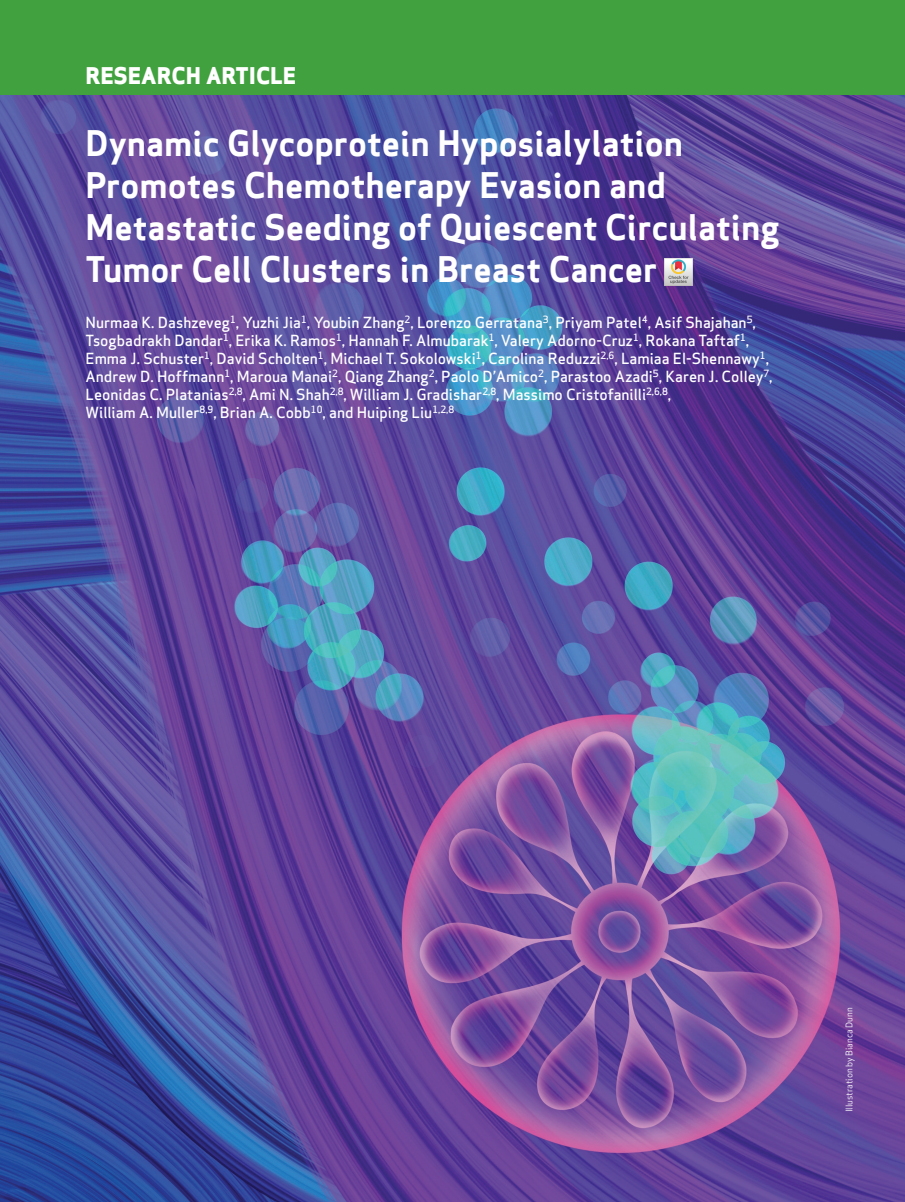
<style>
.page{position:relative;width:905px;height:1202px;background:#fff}
.page>*{position:absolute;margin:0;border:0;box-sizing:border-box;transform-origin:0 0}
.t1{font:700 34.5px/42px "Apex Sans";color:#fff}
.t2{font:800 22.5px "Apex Sans";color:#fff}
.t3{font:500 15px/18px "Apex Sans";color:#fff}
.t4{font:9px "Apex Sans";letter-spacing:-.005em;color:#fff}
</style>
<div class="page">
<img style="left:0;top:94px;width:904px;height:1108px">
<div style="left:0;top:0;width:903px;height:94px;background:#40a13e"></div>
<div style="left:879px;top:0;width:25px;height:94px;background:#40a13e"></div>
<img style="left:665px;top:258px;width:27px;height:27px">
<h2 class="t2" style="left:86px;top:61px;width:212px">RESEARCH ARTICLE</h2>
<h1 class="t1" style="left:86px;top:122px;width:695px">Dynamic Glycoprotein Hyposialylation Promotes Chemotherapy Evasion and Metastatic Seeding of Quiescent Circulating Tumor Cell Clusters in Breast Cancer</h1>
<p class="t3" style="left:86px;top:311px;width:688px">Nurmaa K. Dashzeveg<sup>1</sup>, Yuzhi Jia<sup>1</sup>, Youbin Zhang<sup>2</sup>, Lorenzo Gerratana<sup>3</sup>, Priyam Patel<sup>4</sup>, Asif Shajahan<sup>5</sup>, Tsogbadrakh Dandar<sup>1</sup>, Erika K. Ramos<sup>1</sup>, Hannah F. Almubarak<sup>1</sup>, Valery Adorno-Cruz<sup>1</sup>, Rokana Taftaf<sup>1</sup>, Emma J. Schuster<sup>1</sup>, David Scholten<sup>1</sup>, Michael T. Sokolowski<sup>1</sup>, Carolina Reduzzi<sup>2,6</sup>, Lamiaa El-Shennawy<sup>1</sup>, Andrew D. Hoffmann<sup>1</sup>, Maroua Manai<sup>2</sup>, Qiang Zhang<sup>2</sup>, Paolo D’Amico<sup>2</sup>, Parastoo Azadi<sup>5</sup>, Karen J. Colley<sup>7</sup>, Leonidas C. Platanias<sup>2,8</sup>, Ami N. Shah<sup>2,8</sup>, William J. Gradishar<sup>2,8</sup>, Massimo Cristofanilli<sup>2,6,8</sup>,<br>William A. Muller<sup>8,9</sup>, Brian A. Cobb<sup>10</sup>, and Huiping Liu<sup>1,2,8</sup></p>
<p class="t4" style="left:841px;top:1112px;width:106px;rotate:-90deg">Illustration by Bianca Dunn</p>
</div>
